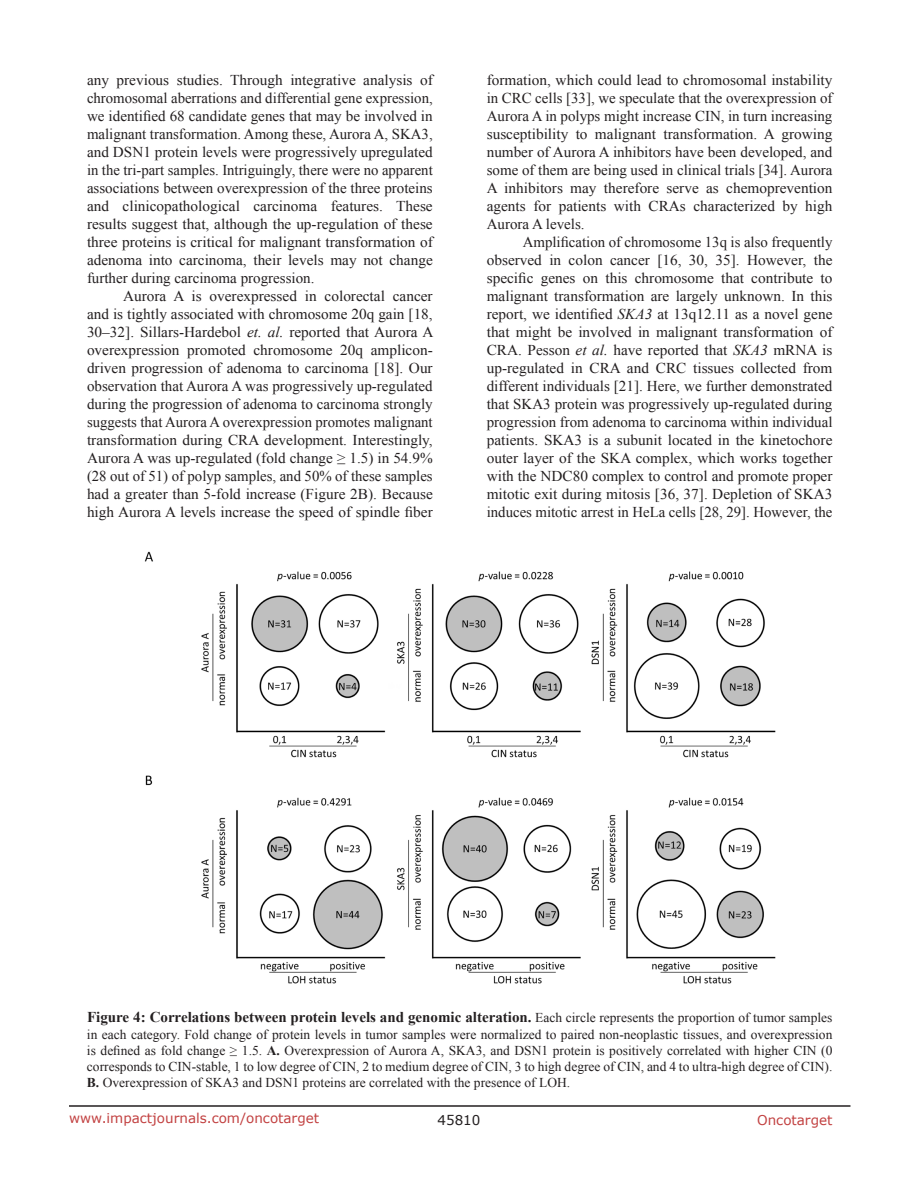
<style>
.page{position:relative;width:918px;height:1188px;background:#fff}
.page>*{position:absolute;margin:0;border:0;box-sizing:border-box;transform-origin:0 0}
.t1{font:15px/18px "Times New Roman";color:#231f20;text-align:justify}
.t2{font:700 15px "Times New Roman";color:#231f20}
.t3{font:13.5px/16.2px "Times New Roman";color:#231f20;text-align:justify}
.t4{font:13.5px "Verdana";color:#c24141}
.t5{font:13.5px "Verdana";color:#231f20}
.s1{font-style:italic}
.s2{font-weight:400;font-size:13.5px}
.s3{font-weight:700}
</style>
<div class="page">
<hr style="left:69px;top:1105px;width:781px;height:2px;background:#231f20">
<img style="left:144px;top:551px;width:632px;height:433px">
<p class="t1" style="left:87px;top:71px;width:347px">any previous studies. Through integrative analysis of chromosomal aberrations and differential gene expression, we identified 68 candidate genes that may be involved in malignant transformation. Among these, Aurora A, SKA3, and DSN1 protein levels were progressively upregulated in the tri-part samples. Intriguingly, there were no apparent associations between overexpression of the three proteins and clinicopathological carcinoma features. These results suggest that, although the up-regulation of these three proteins is critical for malignant transformation of adenoma into carcinoma, their levels may not change further during carcinoma progression.</p>
<p class="t1" style="left:87px;top:287px;width:348px;text-indent:36px">Aurora A is overexpressed in colorectal cancer and is tightly associated with chromosome 20q gain [18, 30–32]. Sillars-Hardebol <span class="s1">et. al.</span> reported that Aurora A overexpression promoted chromosome 20q amplicon&shy;driven progression of adenoma to carcinoma [18]. Our observation that Aurora A was progressively up-regulated during the progression of adenoma to carcinoma strongly suggests that Aurora A overexpression promotes malignant transformation during CRA development. Interestingly, Aurora A was up-regulated (fold change ≥ 1.5) in 54.9% (28 out of 51) of polyp samples, and 50% of these samples had a greater than 5-fold increase (Figure 2B). Because high Aurora A levels increase the speed of spindle fiber</p>
<p class="t1" style="left:487px;top:71px;width:347px">formation, which could lead to chromosomal instability in CRC cells [33], we speculate that the overexpression of Aurora A in polyps might increase CIN, in turn increasing susceptibility to malignant transformation. A growing number of Aurora A inhibitors have been developed, and some of them are being used in clinical trials [34]. Aurora A inhibitors may therefore serve as chemoprevention agents for patients with CRAs characterized by high Aurora A levels.</p>
<p class="t1" style="left:487px;top:233px;width:347px;text-indent:36px">Amplification of chromosome 13q is also frequently observed in colon cancer [16, 30, 35]. However, the specific genes on this chromosome that contribute to malignant transformation are largely unknown. In this report, we identified <span class="s1">SKA3</span> at 13q12.11 as a novel gene that might be involved in malignant transformation of CRA. Pesson <span class="s1">et al.</span> have reported that <span class="s1">SKA3</span> mRNA is up-regulated in CRA and CRC tissues collected from different individuals [21]. Here, we further demonstrated that SKA3 protein was progressively up-regulated during progression from adenoma to carcinoma within individual patients. SKA3 is a subunit located in the kinetochore outer layer of the SKA complex, which works together with the NDC80 complex to control and promote proper mitotic exit during mitosis [36, 37]. Depletion of SKA3 induces mitotic arrest in HeLa cells [28, 29]. However, the</p>
<p class="t2" style="left:87px;top:1007px;width:747px">Figure 4: Correlations between protein levels and genomic alteration. <span class="s2">Each circle represents the proportion of tumor samples</span></p>
<p class="t3" style="left:87px;top:1026px;width:747px">in each category. Fold change of protein levels in tumor samples were normalized to paired non-neoplastic tissues, and overexpression is defined as fold change ≥ 1.5. <span class="s3">A.</span> Overexpression of Aurora A, SKA3, and DSN1 protein is positively correlated with higher CIN (0 corresponds to CIN-stable, 1 to low degree of CIN, 2 to medium degree of CIN, 3 to high degree of CIN, and 4 to ultra-high degree of CIN).<br><span class="s3">B.</span> Overexpression of SKA3 and DSN1 proteins are correlated with the presence of LOH.</p>
<p class="t4" style="left:69px;top:1109px;width:252px">www.impactjournals.com/oncotarget</p>
<p class="t5" style="left:438px;top:1111px;width:44px">45810</p>
<p class="t4" style="left:757px;top:1111px;width:77px">Oncotarget</p>
</div>
